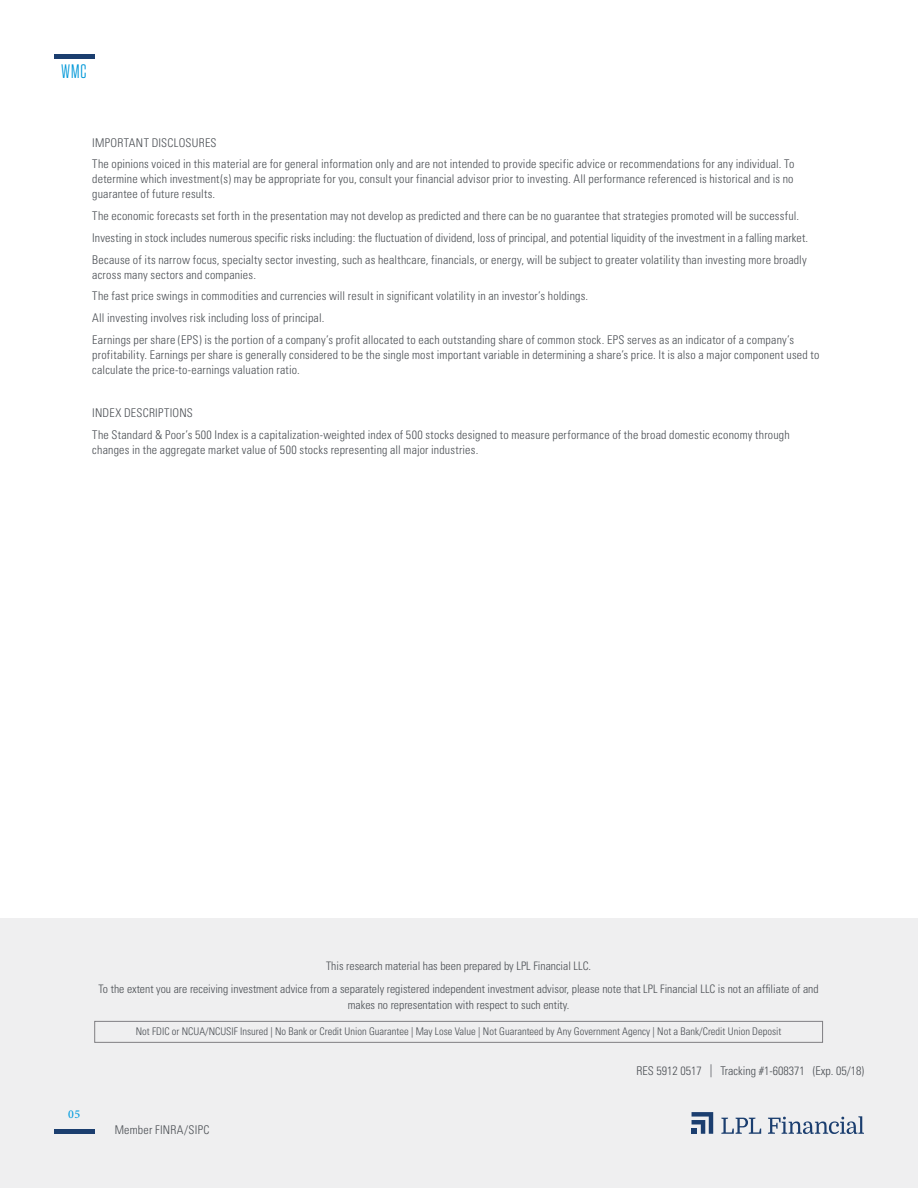
<style>
.page{position:relative;width:918px;height:1188px;background:#fff}
.page>*{position:absolute;margin:0;border:0;box-sizing:border-box;transform-origin:0 0}
.t1{font:19.5px "Tungsten Narrow";color:#0098d8}
.t2{font:300 condensed 12px/21.8px "Univers";letter-spacing:.015em;color:#4b4f54}
.t3{font:500 12px "Minion Pro";color:#009bde}
.t4{font:300 condensed 11.7px/22.8px "Univers";color:#4b4f54;text-align:center}
.t5{font:300 condensed 10.5px "Univers";color:#4b4f54}
.s1{font-size:12.9px}
</style>
<div class="page">
<div style="left:0;top:918px;width:918px;height:270px;background:#efeff0"></div>
<div style="left:94px;top:1021px;width:729px;height:22px;border:1px solid #807f83"></div>
<hr style="left:54px;top:1130px;width:40px;height:4px;background:#1b3e6f">
<hr style="left:54px;top:54px;width:40px;height:4px;background:#1b3e6f">
<svg style="left:692px;top:1112px;width:21px;height:22px"></svg>
<svg style="left:721px;top:1118px;width:40px;height:16px"></svg>
<svg style="left:768px;top:1116px;width:96px;height:18px"></svg>
<h1 class="t1" style="left:61px;top:62px;width:27px">WMC</h1>
<p class="t2" style="left:92px;top:132px;width:704px">IMPORTANT DISCLOSURES<br>The opinions voiced in this material are for general information only and are not intended to provide specific advice or recommendations for any individual. To</p>
<p class="t2" style="left:92px;top:172px;width:703px;line-height:15px">determine which investment(s) may be appropriate for you, consult your financial advisor prior to investing. All performance referenced is historical and is no guarantee of future results.</p>
<p class="t2" style="left:92px;top:205px;width:717px">The economic forecasts set forth in the presentation may not develop as predicted and there can be no guarantee that strategies promoted will be successful.<br>Investing in stock includes numerous specific risks including: the fluctuation of dividend, loss of principal, and potential liquidity of the investment in a falling market.<br>Because of its narrow focus, specialty sector investing, such as healthcare, financials, or energy, will be subject to greater volatility than investing more broadly</p>
<p class="t2" style="left:92px;top:264px;width:703px">across many sectors and companies.<br>The fast price swings in commodities and currencies will result in significant volatility in an investor’s holdings.<br>All investing involves risk including loss of principal.<br>Earnings per share (EPS) is the portion of a company’s profit allocated to each outstanding share of common stock. EPS serves as an indicator of a company’s</p>
<p class="t2" style="left:92px;top:347px;width:729px;line-height:15px">profitability. Earnings per share is generally considered to be the single most important variable in determining a share’s price. It is also a major component used to calculate the price-to-earnings valuation ratio.</p>
<p class="t2" style="left:92px;top:402px;width:699px">INDEX DESCRIPTIONS<br>The Standard &amp; Poor’s 500 Index is a capitalization-weighted index of 500 stocks designed to measure performance of the broad domestic economy through</p>
<p class="t2" style="left:92px;top:439px;width:388px">changes in the aggregate market value of 500 stocks representing all major industries.</p>
<p class="t4" style="left:99px;top:954px;width:722px">This research material has been prepared by LPL Financial LLC.<br>To the extent you are receiving investment advice from a separately registered independent investment advisor, please note that LPL Financial LLC is not an affiliate of and</p>
<p class="t4" style="left:348px;top:993px;width:223px">makes no representation with respect to such entity.</p>
<p class="t5" style="left:136px;top:1025px;width:647px">Not FDIC or NCUA/NCUSIF Insured | No Bank or Credit Union Guarantee | May Lose Value | Not Guaranteed by Any Government Agency | Not a Bank/Credit Union Deposit</p>
<p class="t3" style="left:68px;top:1106px;width:13px">05</p>
<p class="t2" style="left:115px;top:1119px;width:96px">Member FINRA/SIPC</p>
<p class="t2" style="left:636px;top:1060px;width:229px">RES 5912 0517 <span class="s1">|</span> Tracking #1-608371 (Exp. 05/18)</p>
</div>
